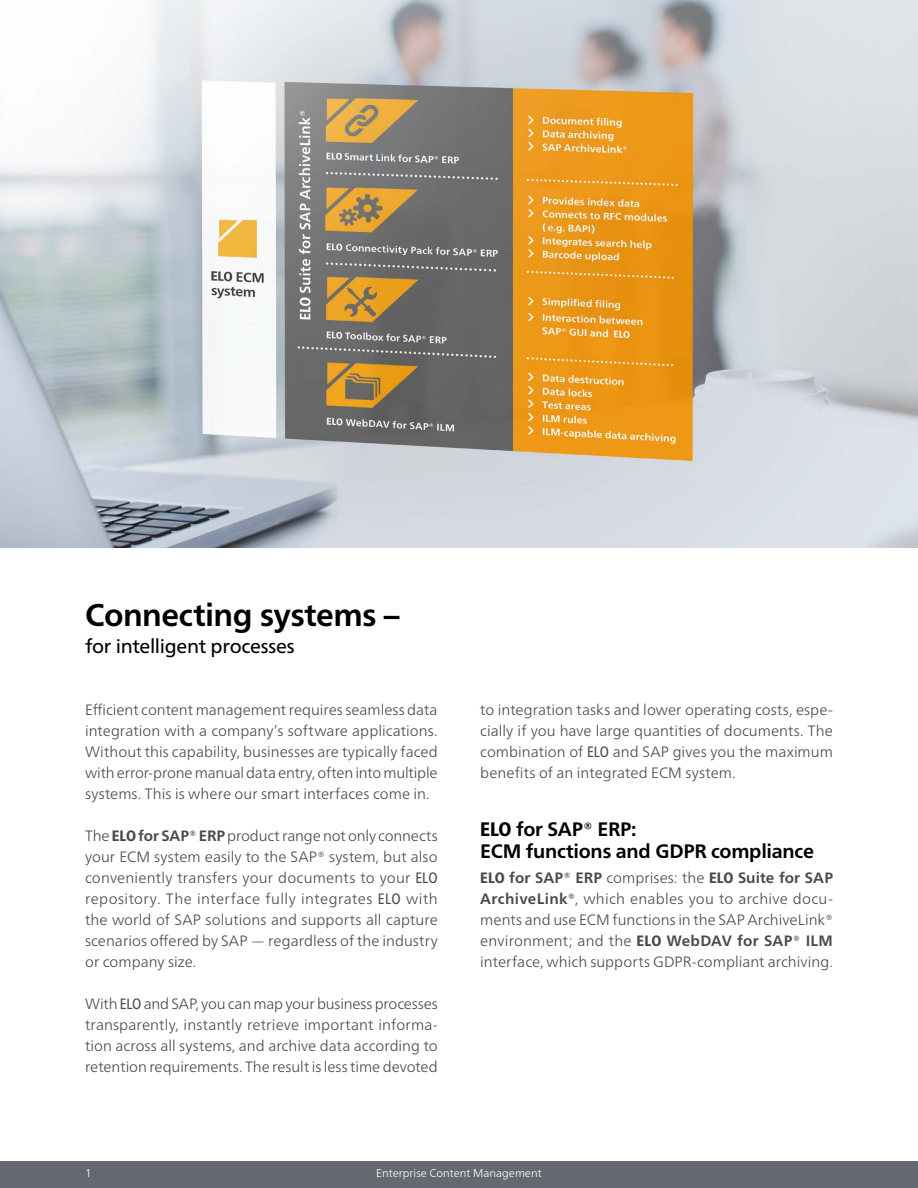
<style>
.page{position:relative;width:918px;height:1188px;background:#fff}
.page>*{position:absolute;margin:0;border:0;box-sizing:border-box;transform-origin:0 0}
.t1{font:700 31.5px "Frutiger Neue LTW1 G";letter-spacing:-.015em;color:#000}
.t2{font:700 19.5px/22.5px "Frutiger Neue LTW1 G";letter-spacing:-.01em;color:#000}
.t3{font:19.5px "Frutiger Neue LTW1 G";letter-spacing:-.015em;color:#000}
.t4{font:300 15px/21px "Frutiger Neue LTW1 G";color:#4a4a49;text-align:justify}
.t5{font:300 11.25px "Frutiger Neue LTW1 G";color:#fff}
.s1{font-weight:800;font-stretch:condensed}
.s2{font-weight:700}
.s3{font-weight:400;font-stretch:condensed}
</style>
<div class="page">
<div style="left:0;top:1161px;width:918px;height:27px;background:#64696f"></div>
<img style="left:0;top:0;width:918px;height:547px">
<h1 class="t1" style="left:85px;top:596px;width:316px">Connecting systems –</h1>
<h2 class="t3" style="left:85px;top:634px;width:211px">for intelligent processes</h2>
<p class="t4" style="left:85px;top:699px;width:354px">Efficient content management requires seamless data integration with a company’s software applications.<br>Without this capability, businesses are typically faced with error-prone manual data entry, often into multiple systems. This is where our smart interfaces come in.</p>
<p class="t4" style="left:85px;top:825px;width:354px">The <span class="s1">ELO</span> <span class="s2">for SAP® ERP</span> product range not only connects your ECM system easily to the SAP® system, but also conveniently transfers your documents to your <span class="s3">ELO </span>repository. The interface fully integrates <span class="s3">ELO</span> with the world of SAP solutions and supports all capture scenarios offered by SAP — regardless of the industry or company size.</p>
<p class="t4" style="left:85px;top:993px;width:354px">With <span class="s3">ELO</span> and SAP, you can map your business processes transparently, instantly retrieve important informa&shy;tion across all systems, and archive data according to retention requirements. The result is less time devoted</p>
<p class="t4" style="left:480px;top:699px;width:354px">to integration tasks and lower operating costs, espe&shy;cially if you have large quantities of documents. The combination of <span class="s3">ELO</span> and SAP gives you the maximum benefits of an integrated ECM system.</p>
<h2 class="t2" style="left:480px;top:818px;width:335px"><span class="s1">ELO</span> for SAP® ERP:<br>ECM functions and GDPR compliance</h2>
<p class="t4" style="left:480px;top:867px;width:354px"><span class="s1">ELO</span> <span class="s2">for SAP® ERP</span> comprises: the <span class="s1">ELO</span> <span class="s2">Suite for SAP ArchiveLink®</span>, which enables you to archive docu&shy;ments and use ECM functions in the SAP ArchiveLink® environment; and the <span class="s1">ELO</span> <span class="s2">WebDAV for SAP® ILM </span>interface, which supports GDPR-compliant archiving.</p>
<p class="t5" style="left:85px;top:1166px;width:8px">1</p>
<p class="t5" style="left:376px;top:1166px;width:167px">Enterprise Content Management</p>
</div>
